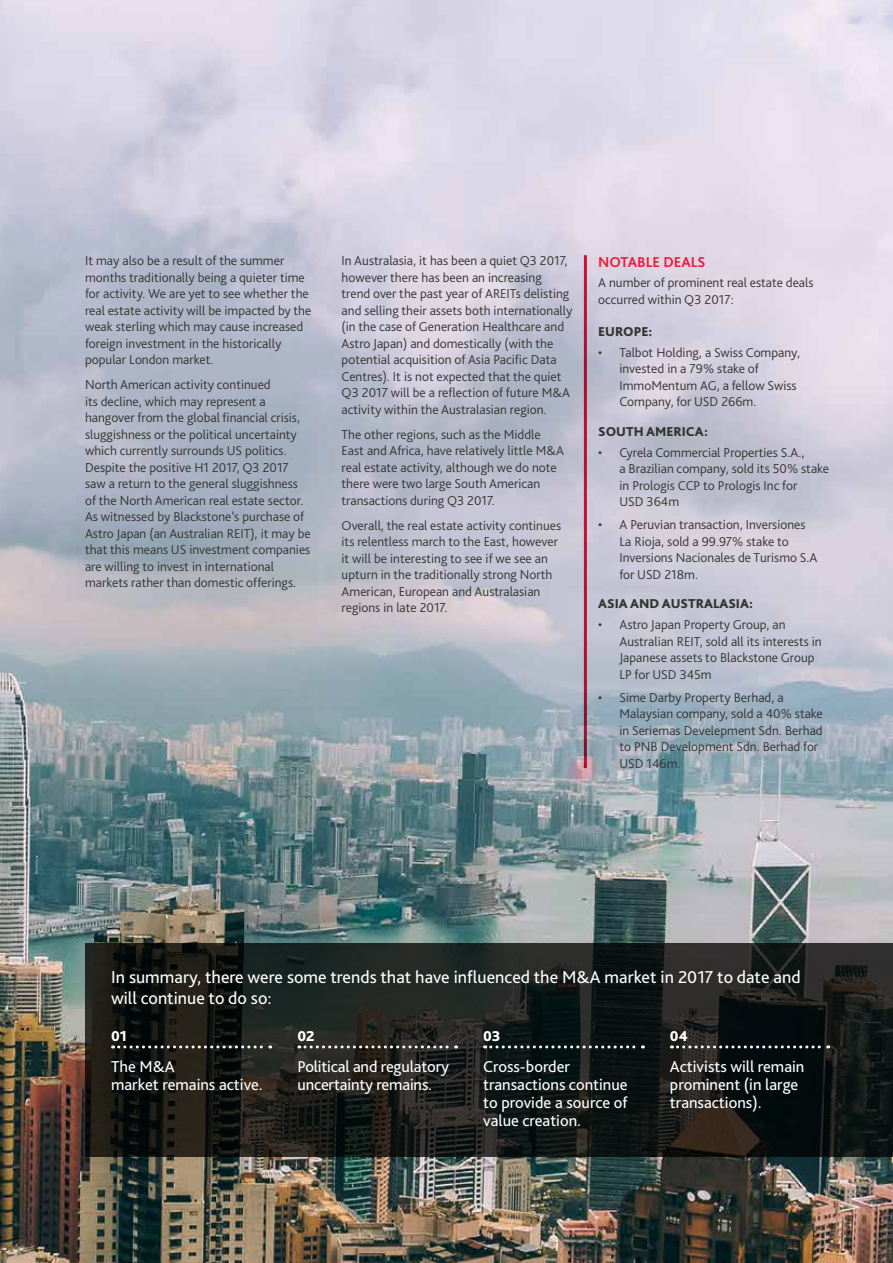
<style>
.page{position:relative;width:893px;height:1263px;background:#fff}
.page>*{position:absolute;margin:0;border:0;box-sizing:border-box;transform-origin:0 0}
.t1{font:18px/21px "Bliss Pro";color:#fff}
.t2{font:16.5px/18px "Bliss Pro";color:#fff}
.t3{font:700 15px "Bliss Pro";color:#ed1a3b}
.t4{font:800 15px "Bliss Pro";color:#fff}
.t5{font:300 13.5px/16.5px "Bliss Pro";color:#343331}
.t6{font:800 13.5px "Bliss Pro";color:#343331}
</style>
<div class="page">
<img style="left:0;top:0;width:893px;height:1263px">
<hr style="left:584px;top:255px;width:3px;height:513px;background:#ed1a3b">
<svg style="left:85px;top:943px;width:808px;height:214px;background:#191c1a"></svg>
<svg style="left:113px;top:1045px;width:158px;height:3px"></svg>
<svg style="left:485px;top:1045px;width:158px;height:3px"></svg>
<svg style="left:299px;top:1045px;width:158px;height:3px"></svg>
<svg style="left:671px;top:1045px;width:158px;height:3px"></svg>
<p class="t5" style="left:85px;top:252px;width:228px">It may also be a result of the summer months traditionally being a quieter time for activity. We are yet to see whether the real estate activity will be impacted by the weak sterling which may cause increased foreign investment in the historically popular London market.</p>
<p class="t5" style="left:85px;top:376px;width:227px">North American activity continued<br>its decline, which may represent a hangover from the global financial crisis, sluggishness or the political uncertainty which currently surrounds US politics.<br>Despite the positive H1 2017, Q3 2017 saw a return to the general sluggishness of the North American real estate sector.<br>As witnessed by Blackstone’s purchase of Astro Japan (an Australian REIT), it may be that this means US investment companies are willing to invest in international markets rather than domestic offerings.</p>
<p class="t5" style="left:342px;top:252px;width:232px">In Australasia, it has been a quiet Q3 2017, however there has been an increasing trend over the past year of AREITs delisting and selling their assets both internationally (in the case of Generation Healthcare and Astro Japan) and domestically (with the potential acquisition of Asia Pacific Data Centres). It is not expected that the quiet Q3 2017 will be a reflection of future M&amp;A activity within the Australasian region.</p>
<p class="t5" style="left:342px;top:426px;width:224px">The other regions, such as the Middle East and Africa, have relatively little M&amp;A real estate activity, although we do note there were two large South American transactions during Q3 2017.</p>
<p class="t5" style="left:342px;top:517px;width:221px">Overall, the real estate activity continues its relentless march to the East, however it will be interesting to see if we see an upturn in the traditionally strong North American, European and Australasian regions in late 2017.</p>
<p class="t3" style="left:598px;top:252px;width:109px">NOTABLE DEALS</p>
<p class="t5" style="left:598px;top:274px;width:217px">A number of prominent real estate deals occurred within Q3 2017:</p>
<p class="t6" style="left:598px;top:323px;width:56px">EUROPE:</p>
<p class="t5" style="left:619px;top:343px;width:182px;text-indent:-21px">• Talbot Holding, a Swiss Company, invested in a 79% stake of<br>ImmoMentum AG, a fellow Swiss<br>Company, for USD 266m.</p>
<p class="t6" style="left:598px;top:423px;width:111px">SOUTH AMERICA:</p>
<p class="t5" style="left:619px;top:444px;width:211px;text-indent:-21px">• Cyrela Commercial Properties S.A.,<br>a Brazilian company, sold its 50% stake in Prologis CCP to Prologis Inc for<br>USD 364m</p>
<p class="t5" style="left:619px;top:516px;width:200px;text-indent:-21px">• A Peruvian transaction, Inversiones<br>La Rioja, sold a 99.97% stake to<br>Inversions Nacionales de Turismo S.A for USD 218m.</p>
<p class="t6" style="left:598px;top:596px;width:156px">ASIA AND AUSTRALASIA:</p>
<p class="t5" style="left:619px;top:616px;width:204px;text-indent:-21px">• Astro Japan Property Group, an<br>Australian REIT, sold all its interests in<br>Japanese assets to Blackstone Group<br>LP for USD 345m</p>
<p class="t5" style="left:619px;top:688px;width:205px;text-indent:-21px">• Sime Darby Property Berhad, a<br>Malaysian company, sold a 40% stake in Seriemas Develepment Sdn. Berhad to PNB Development Sdn. Berhad for<br>USD 146m.</p>
<h1 class="t1" style="left:111px;top:966px;width:691px">In summary, there were some trends that have influenced the M&amp;A market in 2017 to date and will continue to do so:</h1>
<p class="t4" style="left:111px;top:1027px;width:17px">01</p>
<p class="t2" style="left:111px;top:1057px;width:153px">The M&amp;A<br>market remains active.</p>
<p class="t4" style="left:297px;top:1027px;width:19px">02</p>
<p class="t2" style="left:297px;top:1057px;width:153px">Political and regulatory uncertainty remains.</p>
<p class="t4" style="left:483px;top:1027px;width:19px">03</p>
<p class="t2" style="left:483px;top:1057px;width:146px">Cross-border transactions continue to provide a source of value creation.</p>
<p class="t4" style="left:670px;top:1027px;width:20px">04</p>
<p class="t2" style="left:670px;top:1057px;width:136px">Activists will remain prominent (in large transactions).</p>
</div>
